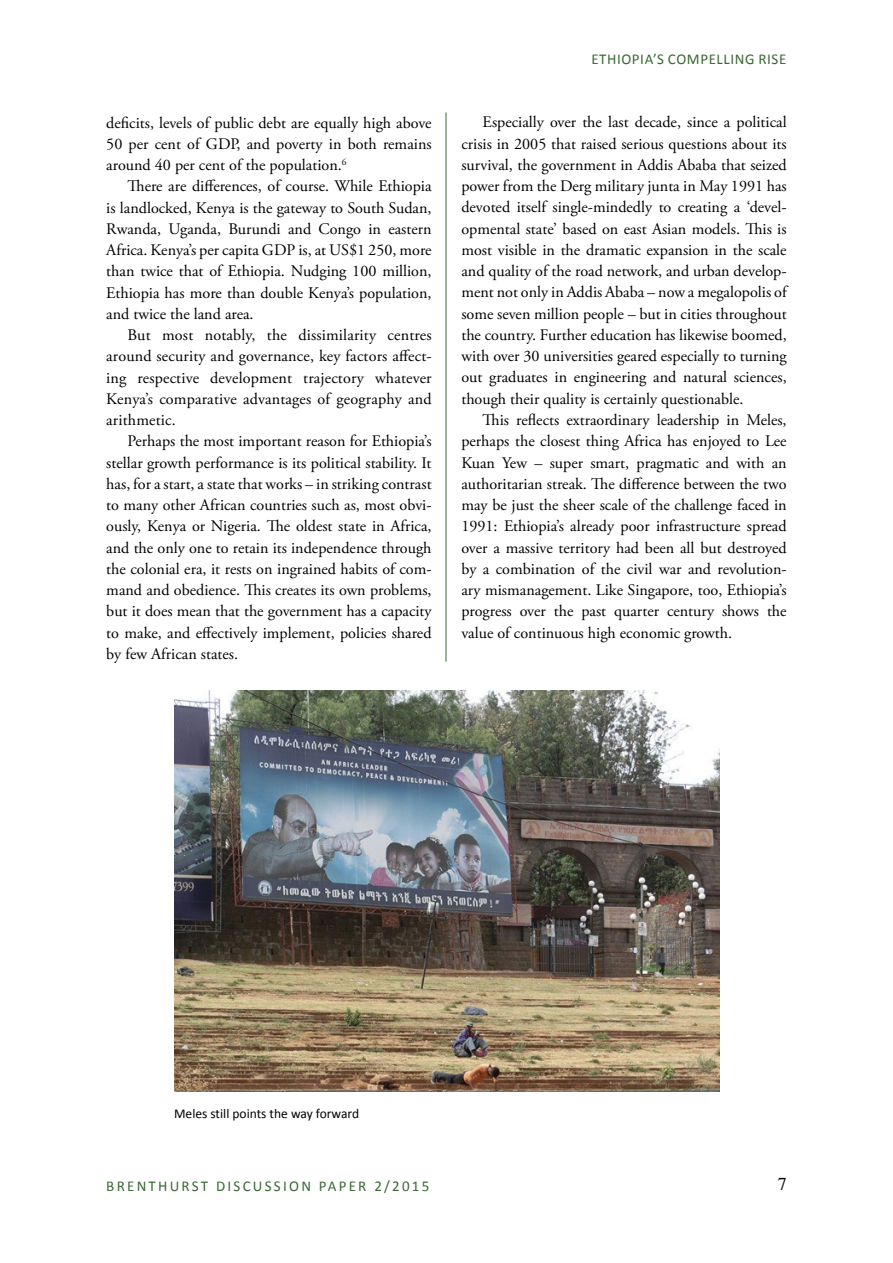
<style>
.page{position:relative;width:893px;height:1263px;background:#fff}
.page>*{position:absolute;margin:0;border:0;box-sizing:border-box;transform-origin:0 0}
.t1{font:18px "Times";color:#000}
.t2{font:16.2px/21.3px "Adobe Garamond Pro";color:#000;text-align:justify}
.t3{font:15px "Calibri";letter-spacing:.145em;color:#396834}
.t4{font:15px "Calibri";letter-spacing:.04em;color:#396834}
.t5{font:13.5px "Calibri";color:#000}
</style>
<div class="page">
<hr style="left:445px;top:113px;width:1px;height:549px;background:#396834">
<img style="left:174px;top:691px;width:545px;height:400px">
<p class="t2" style="left:106px;top:112px;width:327px">deficits, levels of public debt are equally high above 50 per cent of GDP, and poverty in both remains around 40 per cent of the population.<sup>6</sup></p>
<p class="t2" style="left:106px;top:176px;width:327px;text-indent:21px">There are differences, of course. While Ethiopia is landlocked, Kenya is the gateway to South Sudan, Rwanda, Uganda, Burundi and Congo in eastern Africa. Kenya’s per capita GDP is, at US$1 250, more than twice that of Ethiopia. Nudging 100 million, Ethiopia has more than double Kenya’s population, and twice the land area.</p>
<p class="t2" style="left:106px;top:325px;width:327px;text-indent:21px">But most notably, the dissimilarity centres around security and governance, key factors affect&shy;ing respective development trajectory whatever Kenya’s comparative advantages of geography and arithmetic.</p>
<p class="t2" style="left:106px;top:431px;width:327px;text-indent:21px">Perhaps the most important reason for Ethiopia’s stellar growth performance is its political stability. It has, for a start, a state that works – in striking contrast to many other African countries such as, most obvi&shy;ously, Kenya or Nigeria. The oldest state in Africa, and the only one to retain its independence through the colonial era, it rests on ingrained habits of com&shy;mand and obedience. This creates its own problems, but it does mean that the government has a capacity to make, and effectively implement, policies shared by few African states.</p>
<p class="t4" style="left:591px;top:49px;width:196px">ETHIOPIA’S COMPELLING RISE</p>
<p class="t2" style="left:461px;top:112px;width:327px;text-indent:21px">Especially over the last decade, since a political crisis in 2005 that raised serious questions about its survival, the government in Addis Ababa that seized power from the Derg military junta in May 1991 has devoted itself single-mindedly to creating a ‘devel&shy;opmental state’ based on east Asian models. This is most visible in the dramatic expansion in the scale and quality of the road network, and urban develop&shy;ment not only in Addis Ababa – now a megalopolis of some seven million people – but in cities throughout the country. Further education has likewise boomed, with over 30 universities geared especially to turning out graduates in engineering and natural sciences, though their quality is certainly questionable.</p>
<p class="t2" style="left:461px;top:410px;width:327px;text-indent:21px">This reflects extraordinary leadership in Meles, perhaps the closest thing Africa has enjoyed to Lee Kuan Yew – super smart, pragmatic and with an authoritarian streak. The difference between the two may be just the sheer scale of the challenge faced in 1991: Ethiopia’s already poor infrastructure spread over a massive territory had been all but destroyed by a combination of the civil war and revolution&shy;ary mismanagement. Like Singapore, too, Ethiopia’s progress over the past quarter century shows the value of continuous high economic growth.</p>
<p class="t5" style="left:174px;top:1105px;width:187px">Meles still points the way forward</p>
<p class="t3" style="left:106px;top:1176px;width:325px">BRENTHURST DISCUSSION PAPER 2/2015</p>
<p class="t1" style="left:778px;top:1167px;width:10px">7</p>
</div>
